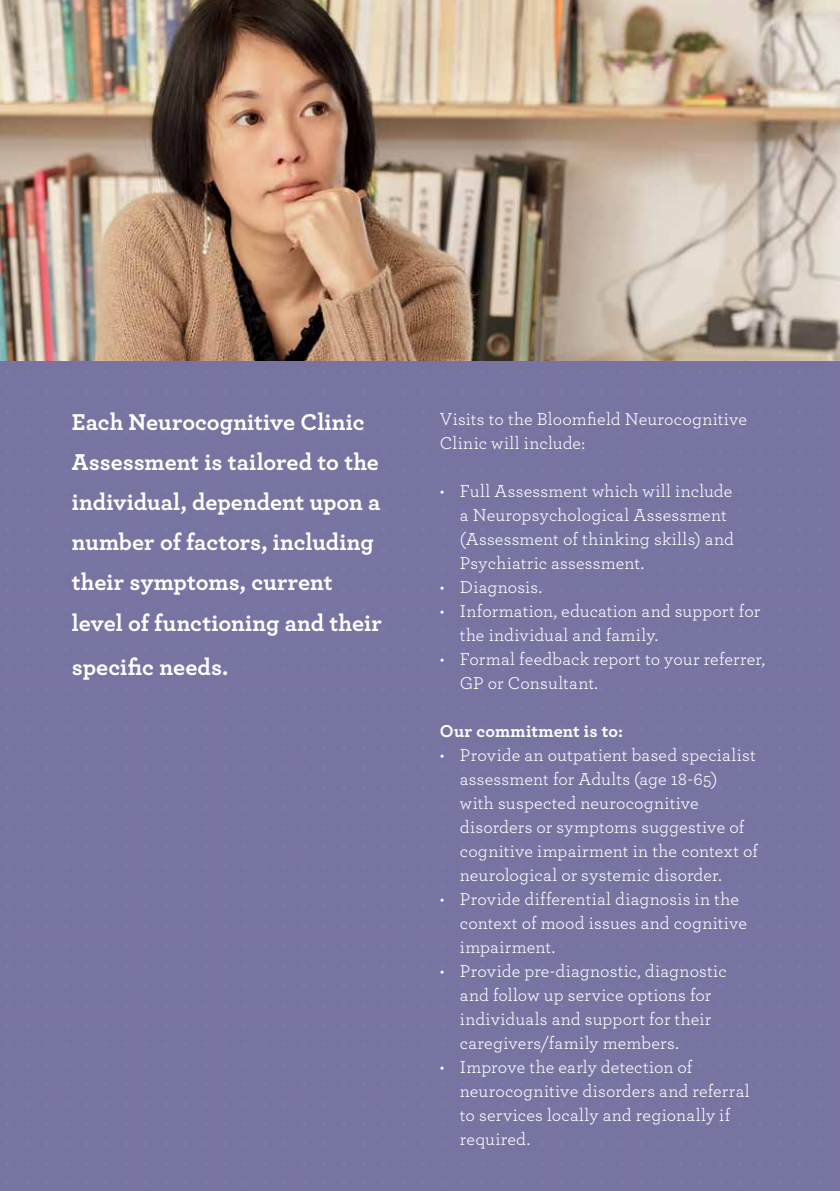
<style>
.page{position:relative;width:840px;height:1191px;background:#fff}
.page>*{position:absolute;margin:0;border:0;box-sizing:border-box;transform-origin:0 0}
.t1{font:700 24px/40px "Archer";color:#fff}
.t2{font:18px/24px "Archer";letter-spacing:.01em;color:#fff}
.t3{font:700 18px "Archer";letter-spacing:.01em;color:#fff}
</style>
<div class="page">
<div style="left:0;top:346px;width:839px;height:845px;background:#7874a2"></div>
<img style="left:0;top:0;width:839px;height:360px">
<h1 class="t1" style="left:72px;top:402px;width:311px">Each Neurocognitive Clinic<br>Assessment is tailored to the individual, dependent upon a number of factors, including their symptoms, current level of functioning and their</h1>
<h1 class="t1" style="left:72px;top:646px;width:158px">specific needs.</h1>
<p class="t2" style="left:439px;top:406px;width:308px">Visits to the Bloomfield Neurocognitive<br>Clinic will include:</p>
<p class="t2" style="left:459px;top:478px;width:275px;text-indent:-20px">• Full Assessment which will include a Neuropsychological Assessment (Assessment of thinking skills) and Psychiatric assessment.</p>
<p class="t2" style="left:439px;top:574px;width:104px">• Diagnosis.</p>
<p class="t2" style="left:459px;top:598px;width:301px;text-indent:-20px">• Information, education and support for the individual and family.</p>
<p class="t2" style="left:459px;top:646px;width:306px;text-indent:-20px">• Formal feedback report to your referrer,<br>GP or Consultant.</p>
<p class="t3" style="left:439px;top:720px;width:185px">Our commitment is to:</p>
<p class="t2" style="left:459px;top:742px;width:299px;text-indent:-20px">• Provide an outpatient based specialist assessment for Adults (age 18-65)<br>with suspected neurocognitive disorders or symptoms suggestive of cognitive impairment in the context of neurological or systemic disorder.</p>
<p class="t2" style="left:459px;top:886px;width:288px;text-indent:-20px">• Provide differential diagnosis in the context of mood issues and cognitive impairment.</p>
<p class="t2" style="left:459px;top:958px;width:268px;text-indent:-20px">• Provide pre-diagnostic, diagnostic and follow up service options for individuals and support for their caregivers/family members.</p>
<p class="t2" style="left:459px;top:1054px;width:291px;text-indent:-20px">• Improve the early detection of neurocognitive disorders and referral to services locally and regionally if required.</p>
</div>
